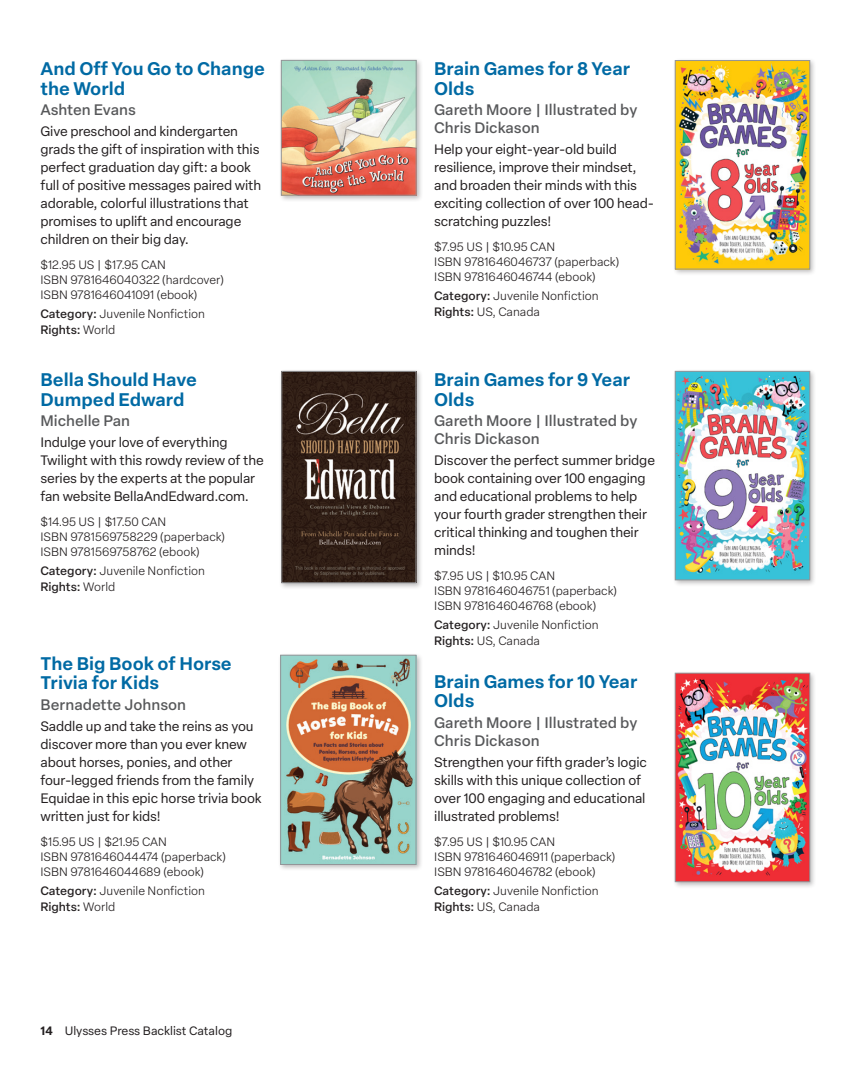
<style>
.page{position:relative;width:864px;height:1080px;background:#fff}
.page>*{position:absolute;margin:0;border:0;box-sizing:border-box;transform-origin:0 0}
.t1{font:600 18px/19.5px "Elza Text";color:#006aa4}
.t2{font:500 15px/18px "Elza Text";color:#57585a}
.t3{font:13.5px/18px "Elza Text";letter-spacing:-.01em;color:#231f20}
.t4{font:300 12px/15px "Elza Text";color:#231f20}
.t5{font:12px "Elza Text";color:#231f20}
.s1{font-weight:500}
.s2{font-weight:600}
</style>
<div class="page">
<div style="left:279px;top:58px;width:144px;height:144px;background:#231f20;opacity:.3"></div>
<img style="left:283px;top:62px;width:131px;height:131px">
<div style="left:281px;top:60px;width:135px;height:135px;border:1px solid #939598"></div>
<div style="left:279px;top:369px;width:144px;height:221px;background:#231f20;opacity:.3"></div>
<img style="left:284px;top:373px;width:130px;height:208px">
<div style="left:282px;top:371px;width:134px;height:212px;border:1px solid #939598"></div>
<div style="left:278px;top:652px;width:145px;height:220px;background:#231f20;opacity:.3"></div>
<img style="left:282px;top:657px;width:132px;height:206px">
<div style="left:280px;top:655px;width:136px;height:210px;border:1px solid #939598"></div>
<div style="left:672px;top:58px;width:145px;height:218px;background:#231f20;opacity:.3"></div>
<img style="left:677px;top:62px;width:131px;height:205px">
<div style="left:675px;top:60px;width:135px;height:209px;border:1px solid #939598"></div>
<div style="left:672px;top:369px;width:145px;height:218px;background:#231f20;opacity:.3"></div>
<img style="left:677px;top:373px;width:131px;height:205px">
<div style="left:675px;top:371px;width:135px;height:209px;border:1px solid #939598"></div>
<div style="left:672px;top:670px;width:145px;height:219px;background:#231f20;opacity:.3"></div>
<img style="left:677px;top:675px;width:131px;height:205px">
<div style="left:675px;top:673px;width:135px;height:209px;border:1px solid #939598"></div>
<h1 class="t1" style="left:40px;top:58px;width:226px">And Off You Go to Change the World</h1>
<p class="t2" style="left:40px;top:100px;width:97px">Ashten Evans</p>
<p class="t3" style="left:40px;top:122px;width:222px">Give preschool and kindergarten grads the gift of inspiration with this perfect graduation day gift: a book full of positive messages paired with adorable, colorful illustrations that promises to uplift and encourage children on their big day.</p>
<p class="t4" style="left:40px;top:257px;width:185px">$12.95 US | $17.95 CAN<br>ISBN 9781646040322 (hardcover)<br>ISBN 9781646041091 (ebook)</p>
<p class="t4" style="left:40px;top:305px;width:166px;line-height:16px"><span class="s1">Category:</span> Juvenile Nonfiction<br><span class="s1">Rights:</span> World</p>
<h1 class="t1" style="left:40px;top:369px;width:158px">Bella Should Have<br>Dumped Edward</h1>
<p class="t2" style="left:40px;top:411px;width:91px">Michelle Pan</p>
<p class="t3" style="left:40px;top:433px;width:225px">Indulge your love of everything Twilight with this rowdy review of the series by the experts at the popular fan website BellaAndEdward.com.</p>
<p class="t4" style="left:40px;top:513px;width:186px">$14.95 US | $17.50 CAN<br>ISBN 9781569758229 (paperback)<br>ISBN 9781569758762 (ebook)</p>
<p class="t4" style="left:40px;top:562px;width:166px;line-height:16px"><span class="s1">Category:</span> Juvenile Nonfiction<br><span class="s1">Rights:</span> World</p>
<h1 class="t1" style="left:40px;top:653px;width:193px">The Big Book of Horse<br>Trivia for Kids</h1>
<p class="t2" style="left:40px;top:695px;width:147px">Bernadette Johnson</p>
<p class="t3" style="left:40px;top:716px;width:223px">Saddle up and take the reins as you discover more than you ever knew about horses, ponies, and other four-legged friends from the family<br>Equidae in this epic horse trivia book written just for kids!</p>
<p class="t4" style="left:40px;top:833px;width:187px">$15.95 US | $21.95 CAN<br>ISBN 9781646044474 (paperback)<br>ISBN 9781646044689 (ebook)</p>
<p class="t4" style="left:40px;top:882px;width:166px;line-height:16px"><span class="s1">Category:</span> Juvenile Nonfiction<br><span class="s1">Rights:</span> World</p>
<p class="t5" style="left:40px;top:1021px;width:193px"><span class="s2">14</span> Ulysses Press Backlist Catalog</p>
<h1 class="t1" style="left:434px;top:58px;width:198px">Brain Games for 8 Year<br>Olds</h1>
<p class="t2" style="left:434px;top:100px;width:205px">Gareth Moore | Illustrated by<br>Chris Dickason</p>
<p class="t3" style="left:434px;top:140px;width:221px">Help your eight-year-old build resilience, improve their mindset, and broaden their minds with this exciting collection of over 100 head&shy;scratching puzzles!</p>
<p class="t4" style="left:434px;top:239px;width:186px">$7.95 US | $10.95 CAN<br>ISBN 9781646046737 (paperback)<br>ISBN 9781646046744 (ebook)</p>
<p class="t4" style="left:434px;top:287px;width:166px;line-height:16px"><span class="s1">Category:</span> Juvenile Nonfiction<br><span class="s1">Rights:</span> US, Canada</p>
<h1 class="t1" style="left:434px;top:369px;width:198px">Brain Games for 9 Year<br>Olds</h1>
<p class="t2" style="left:434px;top:411px;width:205px">Gareth Moore | Illustrated by<br>Chris Dickason</p>
<p class="t3" style="left:434px;top:451px;width:222px">Discover the perfect summer bridge book containing over 100 engaging and educational problems to help your fourth grader strengthen their critical thinking and toughen their minds!</p>
<p class="t4" style="left:434px;top:567px;width:184px">$7.95 US | $10.95 CAN<br>ISBN 9781646046751 (paperback)<br>ISBN 9781646046768 (ebook)</p>
<p class="t4" style="left:434px;top:616px;width:166px;line-height:16px"><span class="s1">Category:</span> Juvenile Nonfiction<br><span class="s1">Rights:</span> US, Canada</p>
<h1 class="t1" style="left:434px;top:671px;width:205px">Brain Games for 10 Year<br>Olds</h1>
<p class="t2" style="left:434px;top:713px;width:205px">Gareth Moore | Illustrated by<br>Chris Dickason</p>
<p class="t3" style="left:434px;top:752px;width:214px">Strengthen your fifth grader’s logic skills with this unique collection of over 100 engaging and educational illustrated problems!</p>
<p class="t4" style="left:434px;top:833px;width:183px">$7.95 US | $10.95 CAN<br>ISBN 9781646046911 (paperback)<br>ISBN 9781646046782 (ebook)</p>
<p class="t4" style="left:434px;top:882px;width:166px;line-height:16px"><span class="s1">Category:</span> Juvenile Nonfiction<br><span class="s1">Rights:</span> US, Canada</p>
</div>
